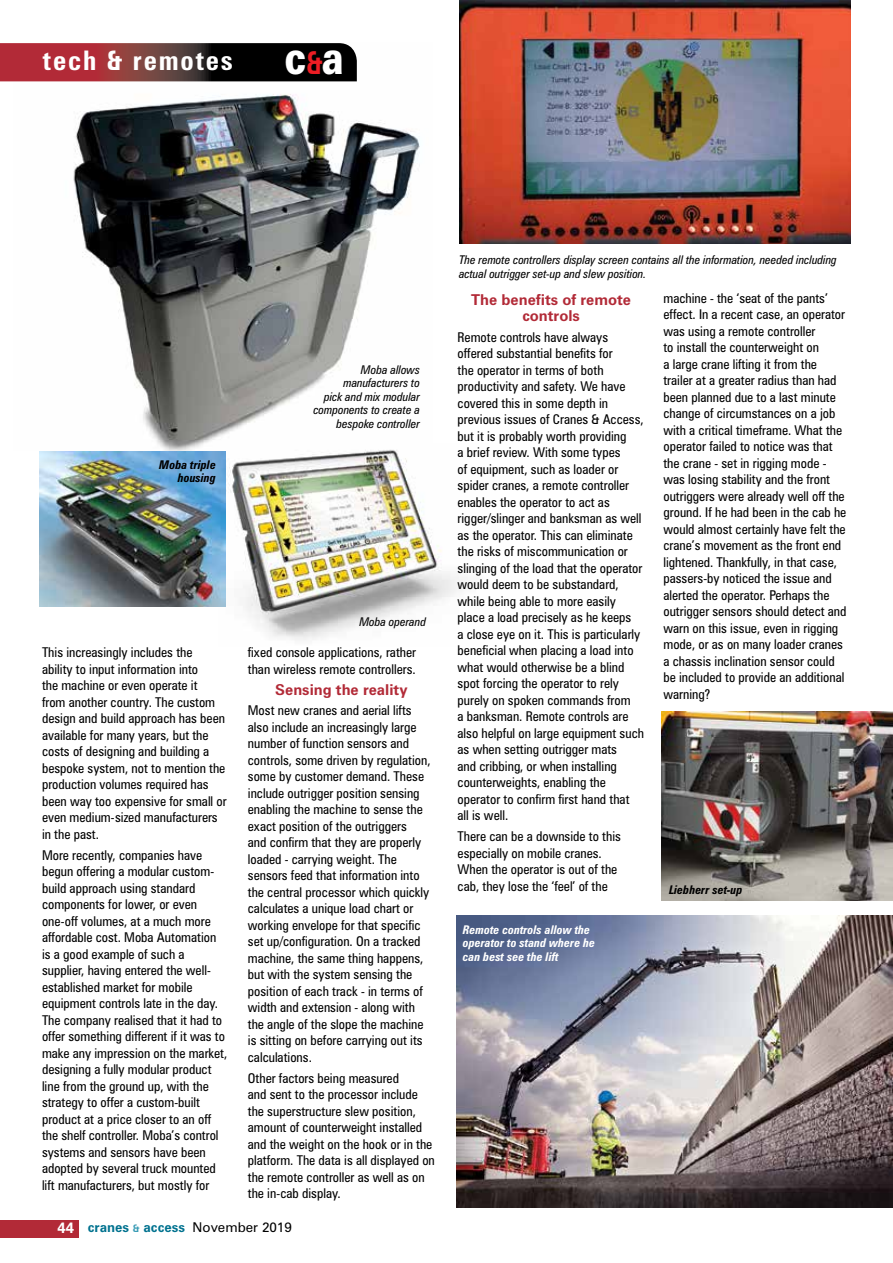
<style>
.page{position:relative;width:893px;height:1263px;background:#fff}
.page>*{position:absolute;margin:0;border:0;box-sizing:border-box;transform-origin:0 0}
.t1{font:700 condensed 27px "Zurich BT";letter-spacing:.07em;color:#fff}
.t2{font:700 15px/16.5px "Zurich BT";color:#b22a37;text-align:center}
.t3{font:condensed 13.5px/16.5px "Zurich BT";color:#000}
.t4{font:700 13.5px "Zurich BT";color:#00728f}
.t5{font:italic condensed 12px/13.5px "Zurich BT";color:#000;text-align:right}
.t6{font:italic 700 condensed 12px/13.5px "Zurich BT";color:#fff}
.t7{font:italic 700 condensed 12px/13.5px "Zurich BT";color:#000;text-align:right}
.s1{font-weight:900;font-stretch:normal;font-size:45.9px}
.s2{font-stretch:normal;font-size:31.65px;color:#ed1d24}
.s3{font-size:15px;color:#fff}
.s4{font-size:10.5px;color:#3c9db6}
.s5{font-weight:400;color:#000}
</style>
<div class="page">
<img style="left:14px;top:81px;width:406px;height:370px">
<img style="left:219px;top:444px;width:244px;height:196px">
<svg style="left:0;top:43px;width:357px;height:38px;background:#562023"></svg>
<div style="left:0;top:1220px;width:78px;height:17px;background:#b22a37"></div>
<img style="left:39px;top:452px;width:186px;height:155px">
<img style="left:459px;top:0;width:391px;height:243px">
<img style="left:456px;top:915px;width:437px;height:292px">
<img style="left:661px;top:711px;width:232px;height:189px">
<h1 class="t1" style="left:43px;top:44px;width:302px">tech &amp; remotes <span class="s1">c</span><span class="s2">&amp;</span><span class="s1">a</span></h1>
<p class="t7" style="left:159px;top:458px;width:58px">Moba triple housing</p>
<p class="t5" style="left:313px;top:363px;width:108px">Moba allows manufacturers to<br>pick and mix modular components to create a bespoke controller</p>
<p class="t3" style="left:42px;top:644px;width:186px">This increasingly includes the<br>ability to input information into<br>the machine or even operate it<br>from another country. The custom design and build approach has been available for many years, but the costs of designing and building a bespoke system, not to mention the production volumes required has been way too expensive for small or even medium-sized manufacturers in the past.</p>
<p class="t3" style="left:42px;top:846px;width:187px">More recently, companies have begun offering a modular custom&shy;build approach using standard components for lower, or even one-off volumes, at a much more affordable cost. Moba Automation is a good example of such a supplier, having entered the well&shy;established market for mobile equipment controls late in the day.<br>The company realised that it had to offer something different if it was to make any impression on the market, designing a fully modular product line from the ground up, with the strategy to offer a custom-built product at a price closer to an off the shelf controller. Moba’s control systems and sensors have been adopted by several truck mounted lift manufacturers, but mostly for</p>
<p class="t5" style="left:359px;top:615px;width:68px">Moba operand</p>
<p class="t3" style="left:248px;top:644px;width:170px">fixed console applications, rather than wireless remote controllers.</p>
<p class="t2" style="left:275px;top:681px;width:134px">Sensing the reality</p>
<p class="t3" style="left:248px;top:702px;width:184px">Most new cranes and aerial lifts also include an increasingly large number of function sensors and controls, some driven by regulation, some by customer demand. These include outrigger position sensing enabling the machine to sense the exact position of the outriggers<br>and confirm that they are properly loaded - carrying weight. The sensors feed that information into the central processor which quickly calculates a unique load chart or working envelope for that specific set up/configuration. On a tracked machine, the same thing happens, but with the system sensing the position of each track - in terms of width and extension - along with the angle of the slope the machine is sitting on before carrying out its calculations.</p>
<p class="t3" style="left:248px;top:1069px;width:188px">Other factors being measured<br>and sent to the processor include the superstructure slew position, amount of counterweight installed and the weight on the hook or in the platform. The data is all displayed on the remote controller as well as on the in-cab display.</p>
<p class="t4" style="left:57px;top:1219px;width:236px"><span class="s3">44</span> cranes <span class="s4">&amp;</span> access <span class="s5">November 2019</span></p>
<p class="t5" style="left:459px;top:253px;width:379px;text-align:left">The remote controllers display screen contains all the information, needed including actual outrigger set-up and slew position.</p>
<p class="t2" style="left:471px;top:291px;width:162px">The benefits of remote controls</p>
<p class="t3" style="left:458px;top:329px;width:188px">Remote controls have always offered substantial benefits for<br>the operator in terms of both productivity and safety. We have covered this in some depth in previous issues of Cranes &amp; Access, but it is probably worth providing<br>a brief review. With some types<br>of equipment, such as loader or spider cranes, a remote controller enables the operator to act as rigger/slinger and banksman as well as the operator. This can eliminate the risks of miscommunication or slinging of the load that the operator would deem to be substandard, while being able to more easily place a load precisely as he keeps<br>a close eye on it. This is particularly beneficial when placing a load into what would otherwise be a blind spot forcing the operator to rely purely on spoken commands from<br>a banksman. Remote controls are also helpful on large equipment such as when setting outrigger mats<br>and cribbing, or when installing counterweights, enabling the operator to confirm first hand that all is well.</p>
<p class="t3" style="left:458px;top:828px;width:165px">There can be a downside to this especially on mobile cranes.<br>When the operator is out of the cab, they lose the ‘feel’ of the</p>
<p class="t6" style="left:463px;top:922px;width:134px">Remote controls allow the operator to stand where he can best see the lift</p>
<p class="t3" style="left:663px;top:290px;width:185px">machine - the ‘seat of the pants’ effect. In a recent case, an operator was using a remote controller<br>to install the counterweight on<br>a large crane lifting it from the trailer at a greater radius than had been planned due to a last minute change of circumstances on a job with a critical timeframe. What the operator failed to notice was that the crane - set in rigging mode - was losing stability and the front outriggers were already well off the ground. If he had been in the cab he would almost certainly have felt the crane’s movement as the front end lightened. Thankfully, in that case, passers-by noticed the issue and alerted the operator. Perhaps the outrigger sensors should detect and warn on this issue, even in rigging mode, or as on many loader cranes a chassis inclination sensor could be included to provide an additional warning?</p>
<p class="t7" style="left:669px;top:883px;width:75px">Liebherr set-up</p>
</div>
